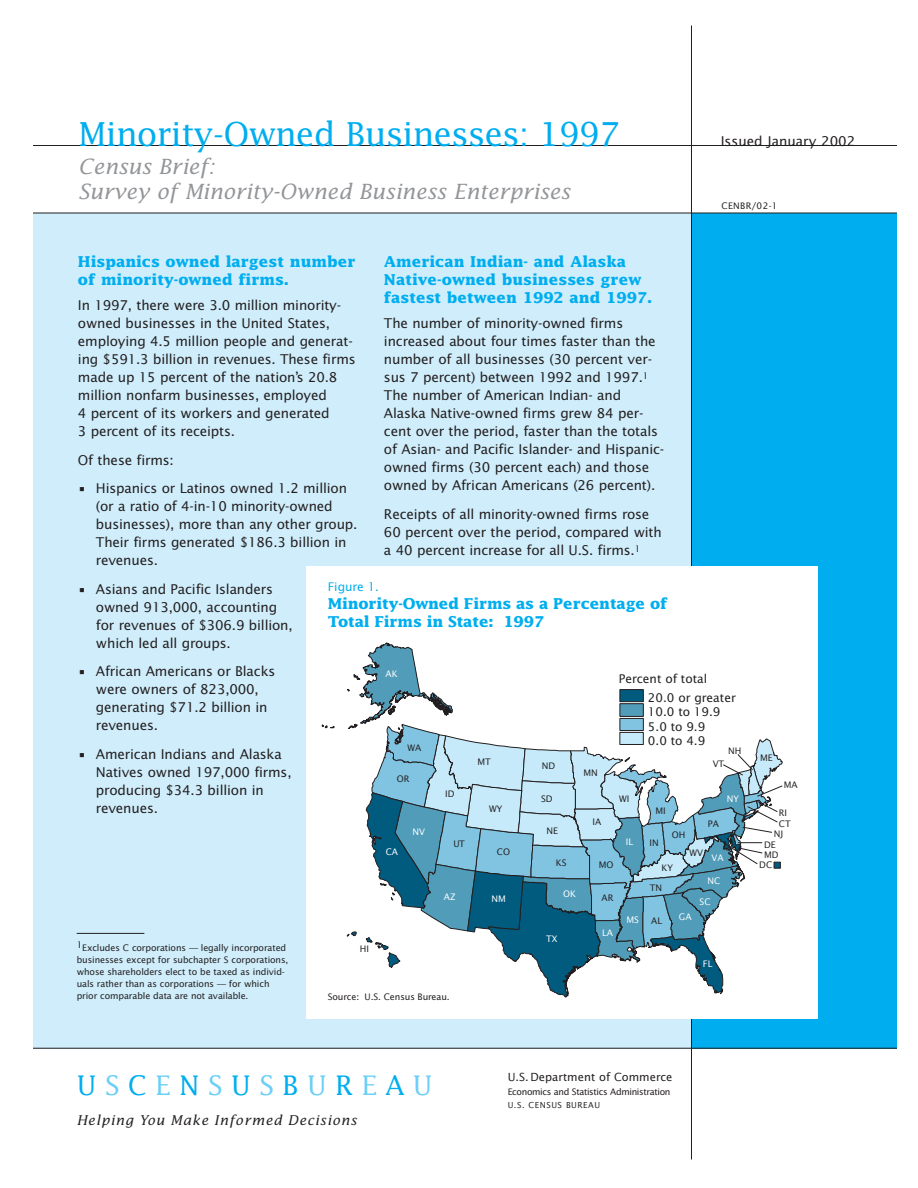
<style>
.page{position:relative;width:918px;height:1188px;background:#fff}
.page>*{position:absolute;margin:0;border:0;box-sizing:border-box;transform-origin:0 0}
.t1{font:33px "Lucida";letter-spacing:-.025em;color:#00aeef}
.t2{font:27px "Lucida";color:#00aeef}
.t3{font:italic 21px/25.2px "Lucida";color:#939598}
.t4{font:700 15px/18px "Lucida";color:#00aeef}
.t5{font:13.5px/18px "Lucida Sans";letter-spacing:-.015em;color:#231f20}
.t6{font:italic 13.5px "Lucida";letter-spacing:.06em;color:#231f20}
.t7{font:12px/14.2px "Lucida Sans";color:#231f20}
.t8{font:12px "Lucida Sans";color:#00aeef}
.t9{font:11.25px "Lucida Sans";color:#231f20}
.t10{font:9px/12px "Lucida Sans";letter-spacing:-.015em;color:#231f20}
.t11{font:9px "Lucida Sans";letter-spacing:-.04em;color:#231f20}
.t12{font:9px "Lucida Sans";color:#fff}
.t13{font:8.25px "Lucida Sans";letter-spacing:.065em;color:#231f20}
.s1{color:#6bcff6}
</style>
<div class="page">
<div style="left:33px;top:213px;width:679px;height:835px;background:#cfedfb"></div>
<hr style="left:33px;top:145px;width:864px;height:1px;background:#231f20">
<div style="left:691px;top:213px;width:205px;height:835px;background:#00aeef"></div>
<hr style="left:691px;top:26px;width:1px;height:1133px;background:#231f20">
<hr style="left:33px;top:213px;width:864px;height:1px;background:#231f20">
<hr style="left:33px;top:1048px;width:864px;height:1px;background:#231f20">
<div style="left:306px;top:566px;width:512px;height:453px;background:#fff"></div>
<svg style="left:321px;top:725px;width:14px;height:3px"></svg>
<svg style="left:347px;top:643px;width:436px;height:354px"></svg>
<svg style="left:774px;top:862px;width:7px;height:6px"></svg>
<div style="left:620px;top:732px;width:24px;height:13px;background:#c6eafa;border:1px solid #231f20"></div>
<hr style="left:77px;top:933px;width:67px;height:1px;background:#231f20">
<h1 class="t1" style="left:78px;top:120px;width:544px">Minority-Owned Businesses: 1997</h1>
<h3 class="t3" style="left:78px;top:156px;width:494px">Census Brief:<br>Survey of Minority-Owned Business Enterprises</h3>
<p class="t5" style="left:721px;top:133px;width:136px">Issued January 2002</p>
<p class="t10" style="left:722px;top:200px;width:58px">CENBR/02-1</p>
<p class="t4" style="left:78px;top:253px;width:279px">Hispanics owned largest number of minority-owned firms.</p>
<p class="t5" style="left:78px;top:297px;width:279px">In 1997, there were 3.0 million minority&shy;owned businesses in the United States, employing 4.5 million people and generat&shy;ing $591.3 billion in revenues. These firms made up 15 percent of the nation’s 20.8 million nonfarm businesses, employed<br>4 percent of its workers and generated<br>3 percent of its receipts.</p>
<p class="t5" style="left:78px;top:452px;width:97px">Of these firms:</p>
<p class="t5" style="left:96px;top:480px;width:263px;text-indent:-18px">• Hispanics or Latinos owned 1.2 million (or a ratio of 4-in-10 minority-owned businesses), more than any other group.<br>Their firms generated $186.3 billion in revenues.</p>
<p class="t5" style="left:96px;top:581px;width:198px;text-indent:-18px">• Asians and Pacific Islanders owned 913,000, accounting for revenues of $306.9 billion, which led all groups.</p>
<p class="t5" style="left:96px;top:663px;width:181px;text-indent:-18px">• African Americans or Blacks were owners of 823,000, generating $71.2 billion in revenues.</p>
<p class="t5" style="left:96px;top:746px;width:197px;text-indent:-18px">• American Indians and Alaska<br>Natives owned 197,000 firms, producing $34.3 billion in revenues.</p>
<p class="t4" style="left:384px;top:253px;width:270px">American Indian- and Alaska<br>Native-owned businesses grew fastest between 1992 and 1997.</p>
<p class="t5" style="left:384px;top:315px;width:282px">The number of minority-owned firms increased about four times faster than the number of all businesses (30 percent ver&shy;sus 7 percent) between 1992 and 1997.<sup>1<br></sup>The number of American Indian- and Alaska Native-owned firms grew 84 per&shy;cent over the period, faster than the totals of Asian- and Pacific Islander- and Hispanic&shy;owned firms (30 percent each) and those owned by African Americans (26 percent).</p>
<p class="t5" style="left:384px;top:506px;width:279px">Receipts of all minority-owned firms rose<br>60 percent over the period, compared with a 40 percent increase for all U.S. firms.<sup>1</sup></p>
<p class="t8" style="left:328px;top:582px;width:53px">Figure 1.</p>
<p class="t4" style="left:328px;top:596px;width:341px">Minority-Owned Firms as a Percentage of<br>Total Firms in State: 1997</p>
<p class="t12" style="left:385px;top:670px;width:14px">AK</p>
<p class="t7" style="left:619px;top:672px;width:90px">Percent of total</p>
<p class="t7" style="left:648px;top:692px;width:89px">20.0 or greater<br>10.0 to 19.9<br>5.0 to 9.9<br>0.0 to 4.9</p>
<p class="t10" style="left:408px;top:742px;width:15px">WA</p>
<p class="t10" style="left:728px;top:745px;width:15px">NH</p>
<p class="t10" style="left:477px;top:756px;width:15px">MT</p>
<p class="t10" style="left:713px;top:758px;width:13px">VT</p>
<p class="t10" style="left:542px;top:760px;width:15px">ND</p>
<p class="t10" style="left:541px;top:793px;width:13px">SD</p>
<p class="t10" style="left:583px;top:767px;width:16px">MN</p>
<p class="t10" style="left:397px;top:774px;width:14px">OR</p>
<p class="t10" style="left:445px;top:788px;width:11px">ID</p>
<p class="t10" style="left:619px;top:793px;width:12px">WI</p>
<p class="t12" style="left:626px;top:838px;width:9px">IL</p>
<p class="t12" style="left:727px;top:795px;width:14px">NY</p>
<p class="t10" style="left:489px;top:803px;width:15px">WY</p>
<p class="t10" style="left:655px;top:806px;width:12px">MI</p>
<p class="t10" style="left:593px;top:817px;width:10px">IA</p>
<p class="t10" style="left:599px;top:860px;width:16px">MO</p>
<p class="t10" style="left:708px;top:819px;width:13px">PA</p>
<p class="t10" style="left:547px;top:825px;width:13px">NE</p>
<p class="t12" style="left:412px;top:828px;width:14px">NV</p>
<p class="t10" style="left:672px;top:830px;width:15px">OH</p>
<p class="t10" style="left:650px;top:837px;width:11px">IN</p>
<p class="t10" style="left:453px;top:839px;width:13px">UT</p>
<p class="t12" style="left:386px;top:848px;width:14px">CA</p>
<p class="t10" style="left:497px;top:846px;width:15px">CO</p>
<p class="t10" style="left:690px;top:847px;width:15px">WV</p>
<p class="t12" style="left:712px;top:854px;width:14px">VA</p>
<p class="t10" style="left:556px;top:858px;width:12px">KS</p>
<p class="t10" style="left:662px;top:863px;width:13px">KY</p>
<p class="t10" style="left:77px;top:942px;width:213px">1Excludes C corporations — legally incorporated businesses except for subchapter S corporations, whose shareholders elect to be taxed as individ&shy;uals rather than as corporations — for which prior comparable data are not available.</p>
<p class="t10" style="left:360px;top:944px;width:11px">HI</p>
<p class="t12" style="left:444px;top:893px;width:13px">AZ</p>
<p class="t12" style="left:491px;top:895px;width:16px">NM</p>
<p class="t10" style="left:328px;top:992px;width:123px">Source: U.S. Census Bureau.</p>
<p class="t12" style="left:563px;top:890px;width:14px">OK</p>
<p class="t12" style="left:546px;top:935px;width:13px">TX</p>
<p class="t10" style="left:602px;top:893px;width:13px">AR</p>
<p class="t12" style="left:602px;top:929px;width:13px">LA</p>
<p class="t10" style="left:650px;top:882px;width:14px">TN</p>
<p class="t12" style="left:626px;top:916px;width:14px">MS</p>
<p class="t10" style="left:651px;top:915px;width:13px">AL</p>
<p class="t12" style="left:679px;top:913px;width:14px">GA</p>
<p class="t12" style="left:708px;top:877px;width:14px">NC</p>
<p class="t12" style="left:700px;top:898px;width:13px">SC</p>
<p class="t12" style="left:703px;top:960px;width:11px">FL</p>
<p class="t10" style="left:760px;top:752px;width:14px">ME</p>
<p class="t10" style="left:784px;top:780px;width:15px">MA</p>
<p class="t10" style="left:779px;top:808px;width:10px">RI</p>
<p class="t10" style="left:779px;top:818px;width:13px">CT</p>
<p class="t10" style="left:774px;top:828px;width:11px">NJ</p>
<p class="t10" style="left:764px;top:839px;width:13px">DE</p>
<p class="t10" style="left:764px;top:850px;width:16px">MD</p>
<p class="t10" style="left:759px;top:860px;width:14px">DC</p>
<h2 class="t2" style="left:77px;top:1074px;width:357px">U <span class="s1">S</span> C <span class="s1">E</span> N <span class="s1">S</span> U <span class="s1">S</span> B <span class="s1">U</span> R <span class="s1">E</span> A <span class="s1">U</span></h2>
<p class="t6" style="left:77px;top:1115px;width:281px">Helping You Make Informed Decisions</p>
<p class="t9" style="left:508px;top:1073px;width:166px">U.S. Department of Commerce</p>
<p class="t11" style="left:508px;top:1088px;width:164px">Economics and Statistics Administration</p>
<p class="t13" style="left:508px;top:1102px;width:94px">U.S. CENSUS BUREAU</p>
</div>
